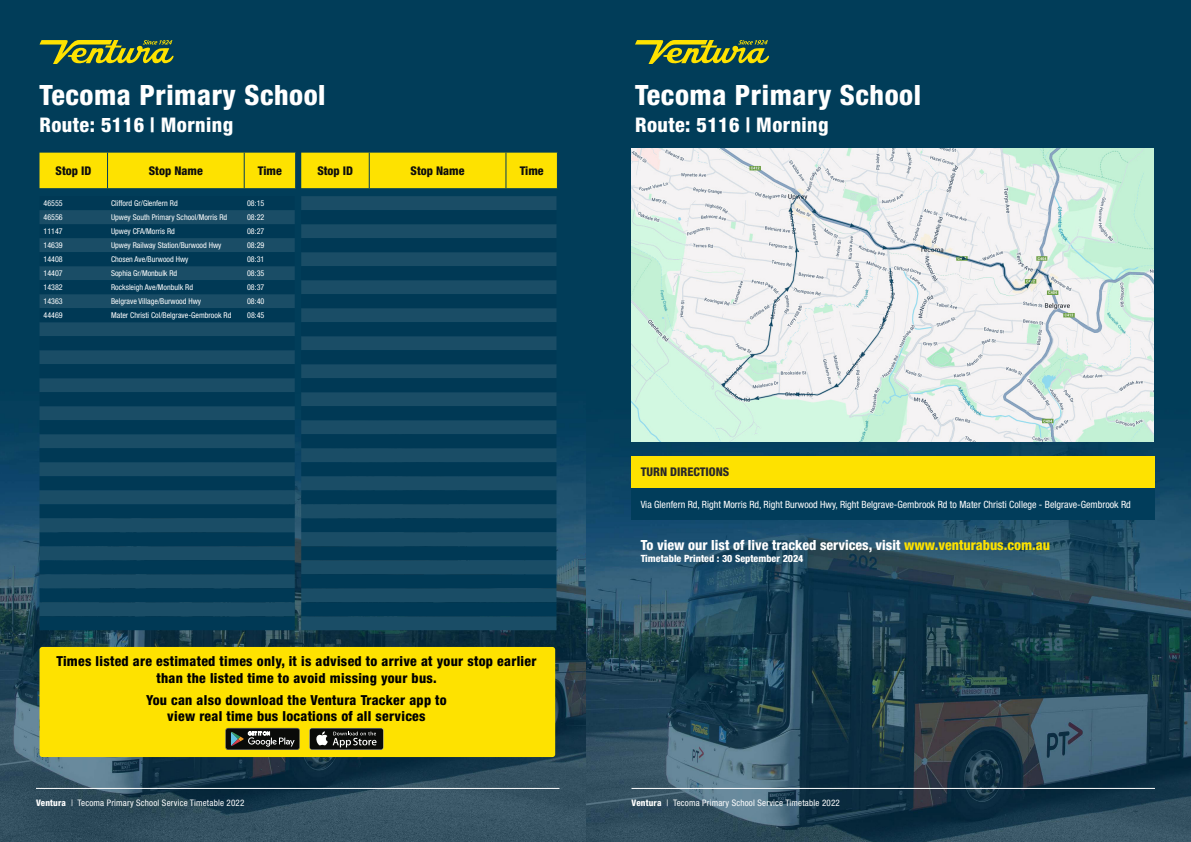
<style>
.page{position:relative;width:1191px;height:842px;background:#fff}
.page>*{position:absolute;margin:0;border:0;box-sizing:border-box;transform-origin:0 0}
.t1{font:800 condensed 28px "Helvetica Neue LT Std";letter-spacing:.02em;color:#fff}
.t2{font:800 condensed 20.2px "Helvetica Neue LT Std";letter-spacing:.02em;color:#fff}
.t3{font:800 condensed 14px "Helvetica Neue LT Std";color:#fff}
.t4{font:800 condensed 13.8px/16.6px "Helvetica Neue LT Std";letter-spacing:.02em;color:#000;text-align:center}
.t5{font:800 condensed 12px "Helvetica Neue LT Std";color:#0d0d0d}
.t6{font:800 condensed 12px "Helvetica Neue LT Std";color:#292829}
.t7{font:condensed 10px "Helvetica Neue LT Std";color:#fff}
.t8{font:800 condensed 10px "Helvetica Neue LT Std";color:#fff}
.t9{font:condensed 9px "Helvetica Neue LT Std";letter-spacing:.02em;color:#fff}
.t10{font:condensed 8px "Helvetica Neue LT Std";color:#fff}
.s1{font-weight:800}
.s2{color:#fee200}
</style>
<div class="page">
<img style="left:0;top:0;width:587px;height:842px">
<hr style="left:36px;top:788px;width:523px;height:1px;background:#fff">
<svg style="left:40px;top:40px;width:134px;height:24px;background:#6f8531"></svg>
<div style="left:40px;top:153px;width:517px;height:35px;background:#fee200"></div>
<hr style="left:369px;top:153px;width:1px;height:35px;background:#013d5b">
<hr style="left:505px;top:153px;width:1px;height:35px;background:#013d5b">
<hr style="left:557px;top:153px;width:1px;height:35px;background:#013d5b">
<svg style="left:40px;top:196px;width:255px;height:42px;background:#083f5a"></svg>
<div style="left:40px;top:238px;width:255px;height:378px;background:#1a4d66"></div>
<svg style="left:40px;top:252px;width:255px;height:322px;background:#0c425c"></svg>
<div style="left:40px;top:588px;width:255px;height:14px;background:#003955"></div>
<div style="left:40px;top:616px;width:255px;height:14px;background:#003955"></div>
<div style="left:301px;top:196px;width:255px;height:434px;background:#1a4d66"></div>
<svg style="left:301px;top:210px;width:255px;height:56px;background:#0c425d"></svg>
<svg style="left:301px;top:266px;width:255px;height:322px;background:#0c425c"></svg>
<div style="left:301px;top:602px;width:255px;height:14px;background:#003955"></div>
<div style="left:39px;top:647px;width:516px;height:110px;background:#fee200;border-radius:3px"></div>
<svg style="left:225px;top:728px;width:75px;height:22px;background:#383a36"></svg>
<div style="left:309px;top:728px;width:74px;height:22px;background:#363735;border-radius:3px"></div>
<div style="left:310px;top:728px;width:73px;height:21px;background:#0a0b09;border-radius:2px"></div>
<svg style="left:316px;top:731px;width:60px;height:16px"></svg>
<img style="left:587px;top:0;width:604px;height:842px">
<hr style="left:631px;top:788px;width:524px;height:1px;background:#fff">
<div style="left:631px;top:456px;width:523px;height:32px;background:#fee200"></div>
<div style="left:631px;top:488px;width:523px;height:32px;background:#013d5b"></div>
<svg style="left:635px;top:40px;width:134px;height:24px;background:#6f8531"></svg>
<img style="left:632px;top:149px;width:521px;height:293px">
<h1 class="t1" style="left:40px;top:77px;width:287px">Tecoma Primary School</h1>
<h2 class="t2" style="left:40px;top:112px;width:195px">Route: 5116 | Morning</h2>
<h3 class="t5" style="left:56px;top:163px;width:37px">Stop ID</h3>
<h3 class="t5" style="left:149px;top:163px;width:56px">Stop Name</h3>
<h3 class="t5" style="left:258px;top:163px;width:25px">Time</h3>
<h3 class="t5" style="left:317px;top:163px;width:37px">Stop ID</h3>
<h3 class="t5" style="left:410px;top:163px;width:56px">Stop Name</h3>
<h3 class="t5" style="left:520px;top:163px;width:25px">Time</h3>
<p class="t10" style="left:44px;top:199px;width:21px">46555</p>
<p class="t10" style="left:111px;top:199px;width:68px">Clifford Gr/Glenfern Rd</p>
<p class="t10" style="left:247px;top:199px;width:19px">08:15</p>
<p class="t10" style="left:44px;top:213px;width:21px">46556</p>
<p class="t10" style="left:111px;top:213px;width:118px">Upwey South Primary School/Morris Rd</p>
<p class="t10" style="left:247px;top:213px;width:19px">08:22</p>
<p class="t10" style="left:44px;top:227px;width:21px">11147</p>
<p class="t10" style="left:111px;top:227px;width:65px">Upwey CFA/Morris Rd</p>
<p class="t10" style="left:247px;top:227px;width:19px">08:27</p>
<p class="t10" style="left:44px;top:241px;width:21px">14639</p>
<p class="t10" style="left:111px;top:241px;width:112px">Upwey Railway Station/Burwood Hwy</p>
<p class="t10" style="left:247px;top:241px;width:19px">08:29</p>
<p class="t10" style="left:44px;top:255px;width:21px">14408</p>
<p class="t10" style="left:111px;top:255px;width:79px">Chosen Ave/Burwood Hwy</p>
<p class="t10" style="left:247px;top:255px;width:19px">08:31</p>
<p class="t10" style="left:44px;top:269px;width:21px">14407</p>
<p class="t10" style="left:111px;top:269px;width:68px">Sophia Gr/Monbulk Rd</p>
<p class="t10" style="left:247px;top:269px;width:19px">08:35</p>
<p class="t10" style="left:44px;top:283px;width:21px">14382</p>
<p class="t10" style="left:111px;top:283px;width:84px">Rocksleigh Ave/Monbulk Rd</p>
<p class="t10" style="left:247px;top:283px;width:19px">08:37</p>
<p class="t10" style="left:44px;top:297px;width:21px">14363</p>
<p class="t10" style="left:111px;top:297px;width:92px">Belgrave Village/Burwood Hwy</p>
<p class="t10" style="left:247px;top:297px;width:19px">08:40</p>
<p class="t10" style="left:44px;top:311px;width:21px">44469</p>
<p class="t10" style="left:111px;top:311px;width:122px">Mater Christi Col/Belgrave-Gembrook Rd</p>
<p class="t10" style="left:247px;top:311px;width:19px">08:45</p>
<h3 class="t4" style="left:56px;top:653px;width:481px">Times listed are estimated times only, it is advised to arrive at your stop earlier than the listed time to avoid missing your bus.</h3>
<h3 class="t4" style="left:146px;top:691px;width:302px">You can also download the Ventura Tracker app to view real time bus locations of all services</h3>
<p class="t9" style="left:36px;top:798px;width:210px"><span class="s1">Ventura</span> | Tecoma Primary School Service Timetable 2022</p>
<h1 class="t1" style="left:635px;top:77px;width:287px">Tecoma Primary School</h1>
<h2 class="t2" style="left:635px;top:112px;width:195px">Route: 5116 | Morning</h2>
<h3 class="t6" style="left:640px;top:465px;width:90px">TURN DIRECTIONS</h3>
<p class="t7" style="left:640px;top:498px;width:492px">Via Glenfern Rd, Right Morris Rd, Right Burwood Hwy, Right Belgrave-Gembrook Rd to Mater Christi College - Belgrave-Gembrook Rd</p>
<h3 class="t3" style="left:640px;top:537px;width:411px">To view our list of live tracked services, visit <span class="s2">www.venturabus.com.au</span></h3>
<p class="t8" style="left:640px;top:553px;width:164px">Timetable Printed : 30 September 2024</p>
<p class="t9" style="left:631px;top:798px;width:210px"><span class="s1">Ventura</span> | Tecoma Primary School Service Timetable 2022</p>
</div>
